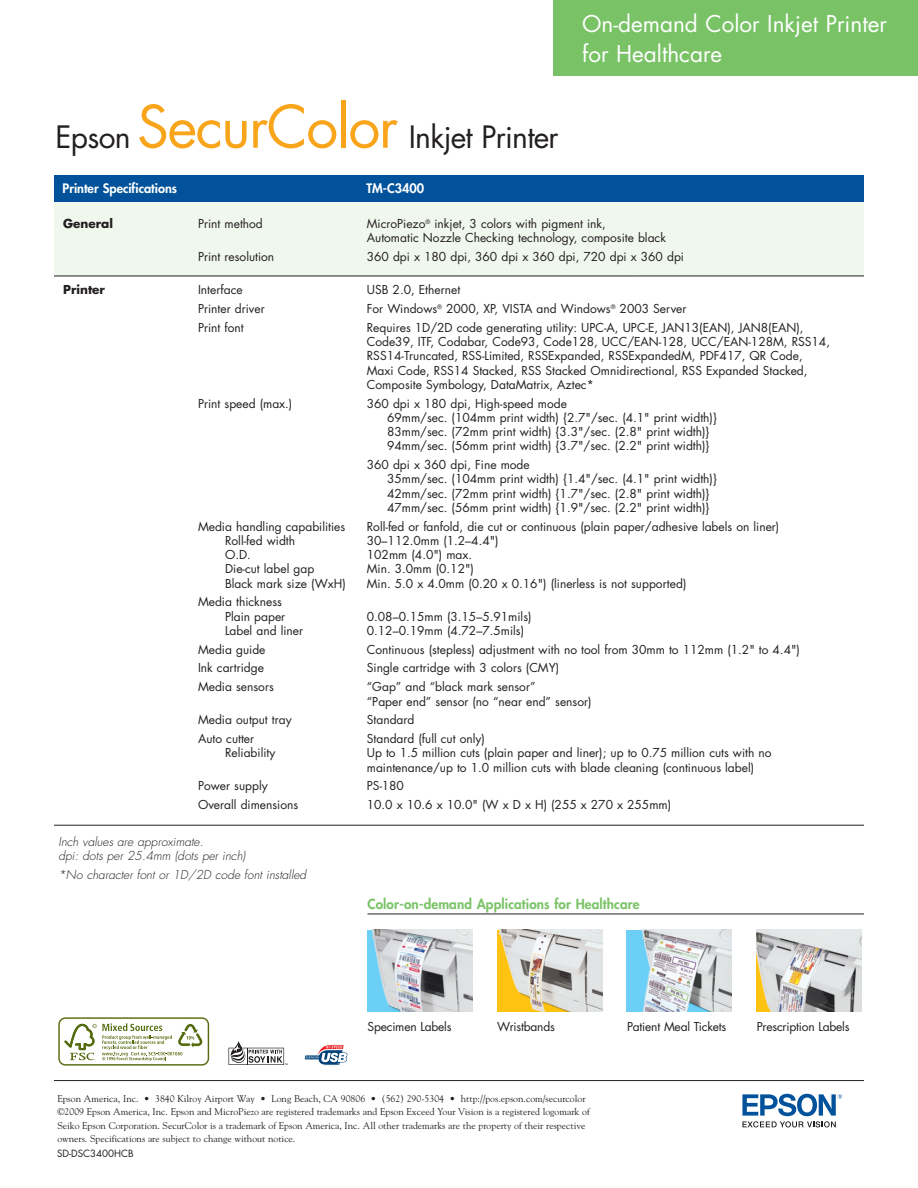
<style>
.page{position:relative;width:918px;height:1188px;background:#fff}
.page>*{position:absolute;margin:0;border:0;box-sizing:border-box;transform-origin:0 0}
.t1{font:30px "TSG Futura";letter-spacing:-.025em;color:#231f20}
.front_product_descri{font:22.5px/30px "TSG Futura";color:#fff}
.Feature{font:800 13.5px "Futura";letter-spacing:.01em;color:#79c366}
.t2{font:800 12.75px "Futura";color:#fff}
.chart_text{font:12px/14.2px "Futura";color:#231f20}
.chart_text-2{font:italic 300 12px "Futura";color:#231f20}
.chart_text-3{font:700 12px "Futura";color:#231f20}
.back_mousetype{font:9.75px/13.5px "Goudy";color:#231f20}
.t3{font:9.75px "Futura";color:#231f20}
.s1{font-family:"Futura"}
.s2{font-family:"Futura";font-size:57px;color:#f9a51b}
</style>
<div class="page">
<div style="left:554px;top:0;width:364px;height:76px;background:#79c366"></div>
<hr style="left:54px;top:1080px;width:810px;height:1px;background:#231f20">
<div style="left:54px;top:202px;width:810px;height:74px;background:#f0f7ed"></div>
<div style="left:54px;top:175px;width:810px;height:27px;background:#01529a"></div>
<hr style="left:54px;top:276px;width:810px;height:1px;background:#231f20">
<hr style="left:54px;top:825px;width:810px;height:1px;background:#231f20">
<hr style="left:368px;top:914px;width:496px;height:1px;background:#231f20">
<img style="left:367px;top:930px;width:106px;height:82px">
<img style="left:497px;top:930px;width:105px;height:82px">
<img style="left:627px;top:930px;width:105px;height:82px">
<img style="left:756px;top:930px;width:106px;height:82px">
<svg style="left:58px;top:1017px;width:151px;height:49px"></svg>
<svg style="left:304px;top:1044px;width:44px;height:22px"></svg>
<svg style="left:228px;top:1041px;width:60px;height:24px"></svg>
<svg style="left:742px;top:1094px;width:100px;height:33px"></svg>
<p class="t1" style="left:56px;top:116px;width:504px"><span class="s1">Epson</span> <span class="s2">SecurColor</span> Inkjet Printer</p>
<p class="front_product_descri" style="left:582px;top:8px;width:306px">On-demand Color Inkjet Printer for Healthcare</p>
<p class="t2" style="left:63px;top:180px;width:116px">Printer Specifications</p>
<p class="t2" style="left:366px;top:180px;width:59px">TM-C3400</p>
<p class="chart_text-3" style="left:63px;top:215px;width:51px">General</p>
<p class="chart_text" style="left:198px;top:216px;width:66px">Print method</p>
<p class="chart_text" style="left:367px;top:216px;width:301px">MicroPiezo<sup>®</sup> inkjet, 3 colors with pigment ink,<br>Automatic Nozzle Checking technology, composite black</p>
<p class="chart_text" style="left:198px;top:249px;width:78px">Print resolution</p>
<p class="chart_text" style="left:367px;top:249px;width:319px">360 dpi x 180 dpi, 360 dpi x 360 dpi, 720 dpi x 360 dpi</p>
<p class="chart_text-3" style="left:63px;top:281px;width:44px">Printer</p>
<p class="chart_text" style="left:198px;top:283px;width:46px">Interface</p>
<p class="chart_text" style="left:367px;top:283px;width:95px">USB 2.0, Ethernet</p>
<p class="chart_text" style="left:198px;top:301px;width:68px">Printer driver</p>
<p class="chart_text" style="left:367px;top:301px;width:321px">For Windows<sup>®</sup> 2000, XP, VISTA and Windows<sup>®</sup> 2003 Server</p>
<p class="chart_text" style="left:198px;top:320px;width:47px">Print font</p>
<p class="chart_text" style="left:367px;top:320px;width:465px">Requires 1D/2D code generating utility: UPC-A, UPC-E, JAN13(EAN), JAN8(EAN), Code39, ITF, Codabar, Code93, Code128, UCC/EAN-128, UCC/EAN-128M, RSS14, RSS14-Truncated, RSS-Limited, RSSExpanded, RSSExpandedM, PDF417, QR Code, Maxi Code, RSS14 Stacked, RSS Stacked Omnidirectional, RSS Expanded Stacked, Composite Symbology, DataMatrix, Aztec*</p>
<p class="chart_text" style="left:198px;top:396px;width:96px">Print speed (max.)</p>
<p class="chart_text" style="left:387px;top:396px;width:331px;text-indent:-20px">360 dpi x 180 dpi, High-speed mode<br>69mm/sec. (104mm print width) {2.7"/sec. (4.1" print width)} 83mm/sec. (72mm print width) {3.3"/sec. (2.8" print width)} 94mm/sec. (56mm print width) {3.7"/sec. (2.2" print width)}</p>
<p class="chart_text" style="left:387px;top:457px;width:331px;text-indent:-20px">360 dpi x 360 dpi, Fine mode<br>35mm/sec. (104mm print width) {1.4"/sec. (4.1" print width)} 42mm/sec. (72mm print width) {1.7"/sec. (2.8" print width)} 47mm/sec. (56mm print width) {1.9"/sec. (2.2" print width)}</p>
<p class="chart_text" style="left:198px;top:519px;width:149px">Media handling capabilities</p>
<p class="chart_text" style="left:367px;top:519px;width:414px">Roll-fed or fanfold, die cut or continuous (plain paper/adhesive labels on liner)</p>
<p class="chart_text" style="left:225px;top:533px;width:72px">Roll-fed width</p>
<p class="chart_text" style="left:367px;top:533px;width:133px">30–112.0mm (1.2–4.4")</p>
<p class="chart_text" style="left:225px;top:547px;width:27px">O.D.</p>
<p class="chart_text" style="left:367px;top:547px;width:107px">102mm (4.0") max.</p>
<p class="chart_text" style="left:225px;top:562px;width:91px">Die-cut label gap</p>
<p class="chart_text" style="left:367px;top:562px;width:109px">Min. 3.0mm (0.12")</p>
<p class="chart_text" style="left:225px;top:576px;width:122px">Black mark size (WxH)</p>
<p class="chart_text" style="left:367px;top:576px;width:321px">Min. 5.0 x 4.0mm (0.20 x 0.16") (linerless is not supported)</p>
<p class="chart_text" style="left:198px;top:595px;width:89px;text-align:right">Media thickness<br>Plain paper</p>
<p class="chart_text" style="left:367px;top:609px;width:166px">0.08–0.15mm (3.15–5.91mils)</p>
<p class="chart_text" style="left:225px;top:623px;width:80px">Label and liner</p>
<p class="chart_text" style="left:367px;top:623px;width:159px">0.12–0.19mm (4.72–7.5mils)</p>
<p class="chart_text" style="left:198px;top:642px;width:69px">Media guide</p>
<p class="chart_text" style="left:367px;top:642px;width:435px">Continuous (stepless) adjustment with no tool from 30mm to 112mm (1.2" to 4.4")</p>
<p class="chart_text" style="left:198px;top:661px;width:67px">Ink cartridge</p>
<p class="chart_text" style="left:367px;top:661px;width:194px">Single cartridge with 3 colors (CMY)</p>
<p class="chart_text" style="left:198px;top:680px;width:77px">Media sensors</p>
<p class="chart_text" style="left:367px;top:680px;width:226px">“Gap” and “black mark sensor”<br>“Paper end” sensor (no “near end” sensor)</p>
<p class="chart_text" style="left:198px;top:713px;width:95px">Media output tray</p>
<p class="chart_text" style="left:367px;top:713px;width:49px">Standard</p>
<p class="chart_text" style="left:198px;top:731px;width:58px">Auto cutter</p>
<p class="chart_text" style="left:367px;top:731px;width:120px">Standard (full cut only)</p>
<p class="chart_text" style="left:225px;top:746px;width:52px">Reliability</p>
<p class="chart_text" style="left:367px;top:746px;width:406px">Up to 1.5 million cuts (plain paper and liner); up to 0.75 million cuts with no maintenance/up to 1.0 million cuts with blade cleaning (continuous label)</p>
<p class="chart_text" style="left:198px;top:779px;width:71px">Power supply</p>
<p class="chart_text" style="left:367px;top:779px;width:39px">PS-180</p>
<p class="chart_text" style="left:198px;top:797px;width:102px">Overall dimensions</p>
<p class="chart_text" style="left:367px;top:797px;width:306px">10.0 x 10.6 x 10.0" (W x D x H) (255 x 270 x 255mm)</p>
<p class="chart_text-2" style="left:58px;top:834px;width:146px">Inch values are approximate.</p>
<p class="chart_text-2" style="left:58px;top:848px;width:188px">dpi: dots per 25.4mm (dots per inch)</p>
<p class="chart_text-2" style="left:58px;top:867px;width:249px">*No character font or 1D/2D code font installed</p>
<p class="Feature" style="left:368px;top:895px;width:274px">Color-on-demand Applications for Healthcare</p>
<p class="chart_text" style="left:368px;top:1019px;width:86px">Specimen Labels</p>
<p class="chart_text" style="left:497px;top:1019px;width:59px">Wristbands</p>
<p class="chart_text" style="left:627px;top:1019px;width:101px">Patient Meal Tickets</p>
<p class="chart_text" style="left:757px;top:1019px;width:94px">Prescription Labels</p>
<p class="back_mousetype" style="left:57px;top:1092px;width:530px">Epson America, Inc. • 3840 Kilroy Airport Way • Long Beach, CA 90806 • (562) 290-5304 • http://pos.epson.com/securcolor</p>
<p class="back_mousetype" style="left:57px;top:1105px;width:534px">©2009 Epson America, Inc. Epson and MicroPiezo are registered trademarks and Epson Exceed Your Vision is a registered logomark of<br>Seiko Epson Corporation. SecurColor is a trademark of Epson America, Inc. All other trademarks are the property of their respective owners. Specifications are subject to change without notice.</p>
<p class="t3" style="left:57px;top:1147px;width:78px">SD-DSC3400HCB</p>
</div>
